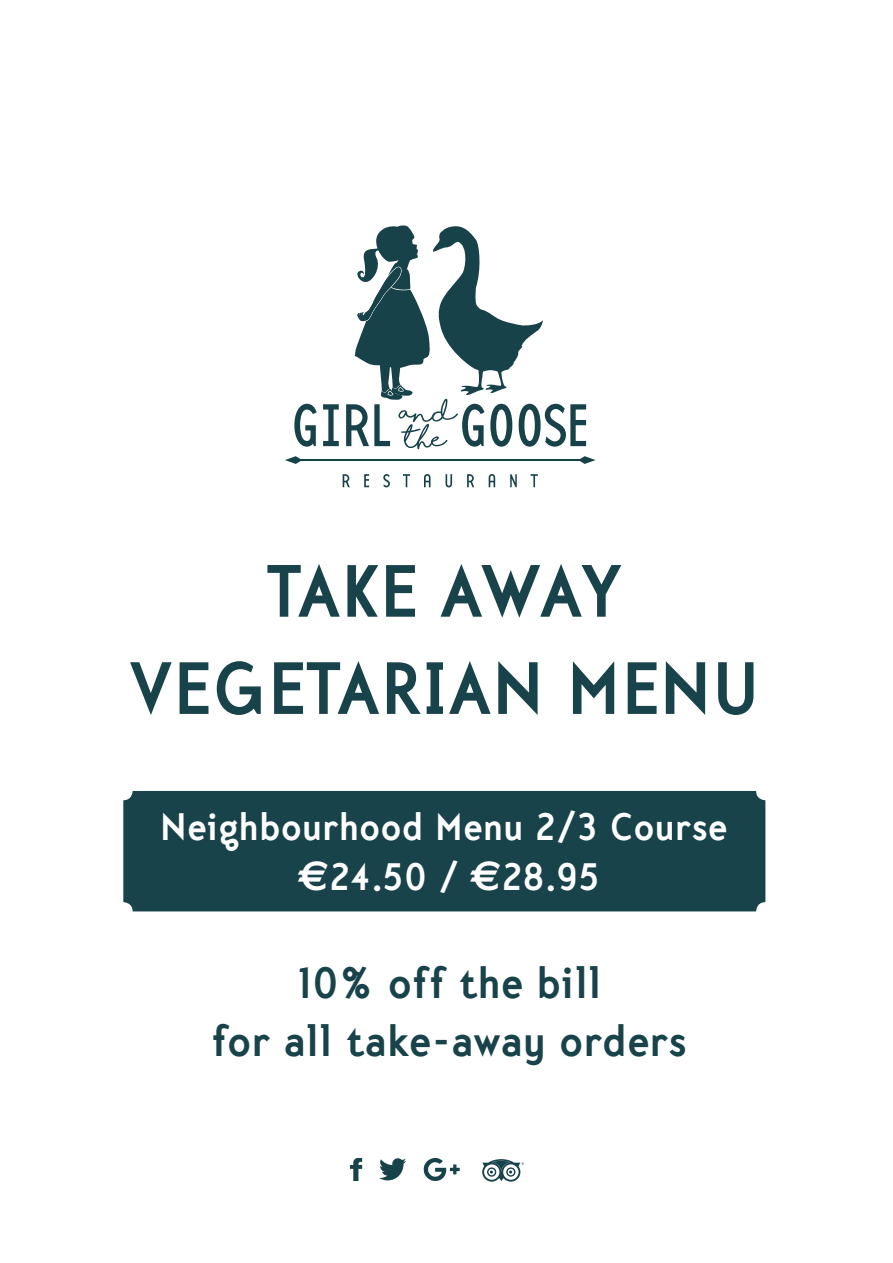
<style>
.page{position:relative;width:893px;height:1263px;background:#fff}
.page>*{position:absolute;margin:0;border:0;box-sizing:border-box;transform-origin:0 0}
.t1{font:700 81px "Mercury";color:#18434a}
.t2{font:700 81px "Mercury";letter-spacing:-.03em;color:#18434a}
.t3{font:700 48px "Mercury";color:#18434a}
.t4{font:700 42px/50.4px "Mercury";color:#fff;text-align:center}
.s1{font-family:"Euro Sans"}
</style>
<div class="page">
<svg style="left:350px;top:1158px;width:12px;height:23px"></svg>
<svg style="left:379px;top:1158px;width:27px;height:22px"></svg>
<svg style="left:423px;top:1158px;width:37px;height:23px"></svg>
<svg style="left:482px;top:1159px;width:42px;height:22px"></svg>
<svg style="left:343px;top:474px;width:7px;height:13px"></svg>
<svg style="left:364px;top:474px;width:5px;height:13px"></svg>
<svg style="left:383px;top:474px;width:7px;height:13px"></svg>
<svg style="left:403px;top:474px;width:7px;height:13px"></svg>
<svg style="left:424px;top:474px;width:6px;height:13px"></svg>
<svg style="left:446px;top:474px;width:6px;height:13px"></svg>
<svg style="left:467px;top:474px;width:7px;height:13px"></svg>
<svg style="left:489px;top:474px;width:6px;height:13px"></svg>
<svg style="left:510px;top:474px;width:7px;height:13px"></svg>
<svg style="left:531px;top:474px;width:7px;height:13px"></svg>
<hr style="left:297px;top:459px;width:287px;height:2px;background:#174249">
<svg style="left:285px;top:456px;width:16px;height:8px"></svg>
<svg style="left:580px;top:456px;width:16px;height:8px"></svg>
<svg style="left:294px;top:404px;width:23px;height:43px"></svg>
<svg style="left:323px;top:404px;width:16px;height:42px"></svg>
<svg style="left:346px;top:225px;width:240px;height:224px"></svg>
<div style="left:123px;top:791px;width:642px;height:120px;background:#18434a;border-radius:9px"></div>
<p class="t2" style="left:266px;top:546px;width:358px">TAKE AWAY</p>
<p class="t1" style="left:129px;top:643px;width:632px">VEGETARIAN MENU</p>
<p class="t4" style="left:160px;top:801px;width:580px">Neighbourhood Menu 2/3 Course €<br><span class="s1">E</span>24.50 / €<span class="s1">E</span>28.95</p>
<p class="t3" style="left:297px;top:956px;width:305px">10% off the bill</p>
<p class="t3" style="left:212px;top:1013px;width:477px">for all take-away orders</p>
</div>
